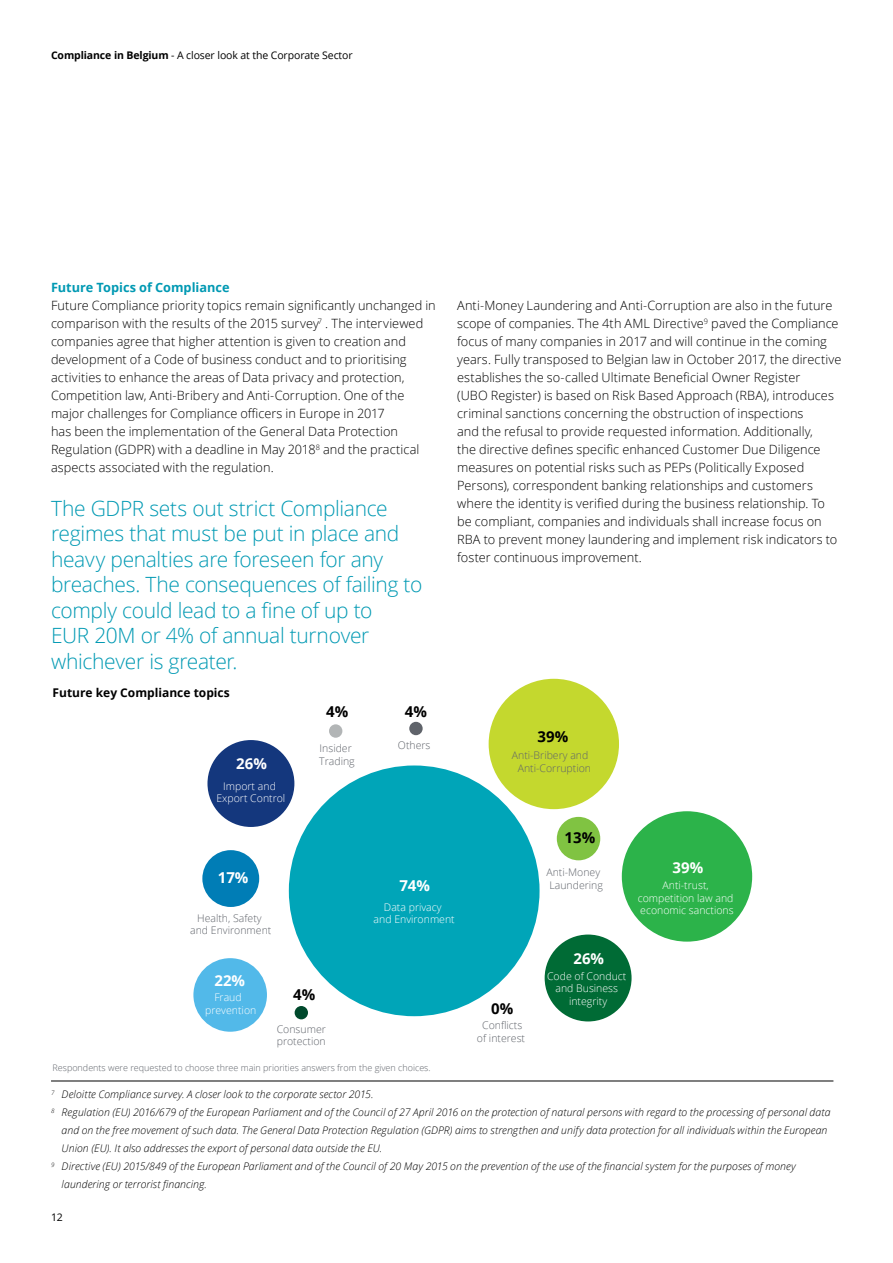
<style>
.page{position:relative;width:893px;height:1263px;background:#fff}
.page>*{position:absolute;margin:0;border:0;box-sizing:border-box;transform-origin:0 0}
.t1{font:300 21px/25.5px "Open Sans";letter-spacing:-.015em;color:#0099b3}
.t2{font:700 15px "Open Sans";color:#fff}
.t3{font:700 15px "Open Sans";color:#000}
.t4{font:300 12.75px/18px "Open Sans";letter-spacing:.005em;color:#000}
.t5{font:700 12.75px "Open Sans";color:#0099b3}
.t6{font:700 12px "Open Sans";color:#000}
.t7{font:italic 300 10.5px "Open Sans";letter-spacing:.005em;color:#000}
.t8{font:300 10.5px/12.6px "Open Sans";color:#fff;text-align:center}
.t9{font:300 10.5px/12.6px "Open Sans";color:#5f636a;text-align:center}
.t10{font:10.5px "Open Sans";letter-spacing:-.01em;color:#000}
.t11{font:300 9px "Open Sans";color:#5f636a}
.s1{font-weight:700}
</style>
<div class="page">
<hr style="left:51px;top:1080px;width:782px;height:1px;background:#000">
<div style="left:489px;top:679px;width:130px;height:130px;background:#c4d82e;border-radius:50%"></div>
<div style="left:557px;top:817px;width:43px;height:43px;background:#80c342;border-radius:50%"></div>
<div style="left:622px;top:811px;width:130px;height:131px;background:#2cb34a;border-radius:50%"></div>
<div style="left:545px;top:934px;width:87px;height:87px;background:#006b35;border-radius:50%"></div>
<div style="left:295px;top:1006px;width:13px;height:13px;background:#00492c;border-radius:50%"></div>
<div style="left:289px;top:765px;width:251px;height:251px;background:#00a5b8;border-radius:50%"></div>
<div style="left:193px;top:958px;width:74px;height:74px;background:#52b9e9;border-radius:50%"></div>
<div style="left:202px;top:850px;width:57px;height:57px;background:#007db6;border-radius:50%"></div>
<div style="left:207px;top:740px;width:87px;height:87px;background:#14377d;border-radius:50%"></div>
<div style="left:329px;top:724px;width:13px;height:14px;background:#b2b5b6;border-radius:50%"></div>
<div style="left:409px;top:722px;width:14px;height:13px;background:#5f636a;border-radius:50%"></div>
<p class="t10" style="left:51px;top:48px;width:303px"><span class="s1">Compliance in Belgium</span> - A closer look at the Corporate Sector</p>
<p class="t5" style="left:51px;top:279px;width:180px">Future Topics of Compliance</p>
<p class="t4" style="left:51px;top:296px;width:386px">Future Compliance priority topics remain significantly unchanged in comparison with the results of the 2015 survey<sup>7</sup> . The interviewed companies agree that higher attention is given to creation and development of a Code of business conduct and to prioritising activities to enhance the areas of Data privacy and protection, Competition law, Anti-Bribery and Anti-Corruption. One of the major challenges for Compliance officers in Europe in 2017<br>has been the implementation of the General Data Protection Regulation (GDPR) with a deadline in May 2018<sup>8</sup> and the practical aspects associated with the regulation.</p>
<h1 class="t1" style="left:51px;top:495px;width:373px">The GDPR sets out strict Compliance regimes that must be put in place and heavy penalties are foreseen for any breaches. The consequences of failing to comply could lead to a fine of up to<br>EUR 20M or 4% of annual turnover whichever is greater.</h1>
<p class="t6" style="left:53px;top:684px;width:179px">Future key Compliance topics</p>
<p class="t2" style="left:236px;top:753px;width:32px">26%</p>
<p class="t8" style="left:217px;top:779px;width:70px">Import and<br>Export Control</p>
<p class="t3" style="left:326px;top:701px;width:24px">4%</p>
<p class="t9" style="left:319px;top:742px;width:37px;text-align:left">Insider<br>Trading</p>
<p class="t3" style="left:405px;top:700px;width:24px">4%</p>
<p class="t9" style="left:398px;top:739px;width:34px">Others</p>
<p class="t4" style="left:457px;top:296px;width:386px">Anti-Money Laundering and Anti-Corruption are also in the future scope of companies. The 4th AML Directive<sup>9</sup> paved the Compliance focus of many companies in 2017 and will continue in the coming years. Fully transposed to Belgian law in October 2017, the directive establishes the so-called Ultimate Beneficial Owner Register<br>(UBO Register) is based on Risk Based Approach (RBA), introduces criminal sanctions concerning the obstruction of inspections<br>and the refusal to provide requested information. Additionally,<br>the directive defines specific enhanced Customer Due Diligence measures on potential risks such as PEPs (Politically Exposed Persons), correspondent banking relationships and customers where the identity is verified during the business relationship. To be compliant, companies and individuals shall increase focus on RBA to prevent money laundering and implement risk indicators to foster continuous improvement.</p>
<p class="t3" style="left:538px;top:726px;width:32px">39%</p>
<p class="t9" style="left:512px;top:749px;width:81px">Anti-Bribery and<br>Anti-Corruption</p>
<p class="t2" style="left:218px;top:867px;width:32px">17%</p>
<p class="t9" style="left:190px;top:911px;width:83px">Health, Safety and Environment</p>
<p class="t2" style="left:214px;top:970px;width:32px">22%</p>
<p class="t8" style="left:205px;top:991px;width:53px">Fraud prevention</p>
<p class="t3" style="left:293px;top:983px;width:24px">4%</p>
<p class="t9" style="left:277px;top:1022px;width:51px;text-align:left">Consumer protection</p>
<p class="t2" style="left:399px;top:875px;width:32px">74%</p>
<p class="t8" style="left:374px;top:900px;width:83px">Data privacy<br>and Environment</p>
<p class="t11" style="left:53px;top:1061px;width:380px">Respondents were requested to choose three main priorities answers from the given choices.</p>
<p class="t3" style="left:491px;top:997px;width:24px">0%</p>
<p class="t9" style="left:477px;top:1019px;width:50px">Conflicts of interest</p>
<p class="t3" style="left:565px;top:827px;width:32px">13%</p>
<p class="t9" style="left:546px;top:866px;width:58px;text-align:left">Anti-Money<br>Laundering</p>
<p class="t2" style="left:673px;top:857px;width:32px">39%</p>
<p class="t8" style="left:638px;top:879px;width:97px">Anti-trust, competition law and economic sanctions</p>
<p class="t2" style="left:573px;top:948px;width:32px">26%</p>
<p class="t8" style="left:547px;top:969px;width:81px">Code of Conduct and Business integrity</p>
<p class="t7" style="left:51px;top:1087px;width:324px"><sup>7</sup> Deloitte Compliance survey. A closer look to the corporate sector 2015.</p>
<p class="t7" style="left:51px;top:1105px;width:781px"><sup>8</sup> Regulation (EU) 2016/679 of the European Parliament and of the Council of 27 April 2016 on the protection of natural persons with regard to the processing of personal data</p>
<p class="t7" style="left:62px;top:1123px;width:767px">and on the free movement of such data. The General Data Protection Regulation (GDPR) aims to strengthen and unify data protection for all individuals within the European</p>
<p class="t7" style="left:62px;top:1141px;width:322px">Union (EU). It also addresses the export of personal data outside the EU.</p>
<p class="t7" style="left:51px;top:1159px;width:746px"><sup>9</sup> Directive (EU) 2015/849 of the European Parliament and of the Council of 20 May 2015 on the prevention of the use of the financial system for the purposes of money</p>
<p class="t7" style="left:62px;top:1177px;width:147px">laundering or terrorist financing.</p>
<p class="t10" style="left:51px;top:1210px;width:13px">12</p>
</div>
